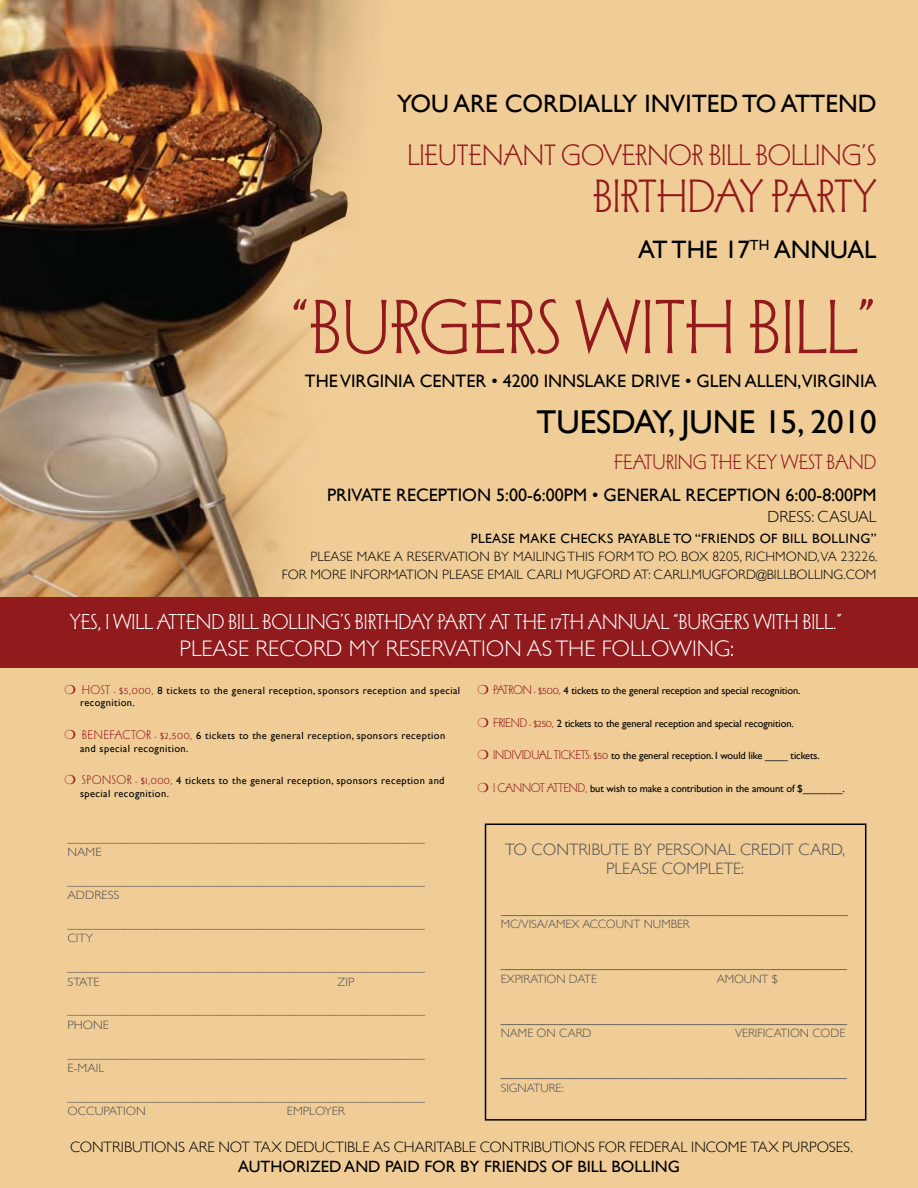
<style>
.page{position:relative;width:918px;height:1188px;background:#f0cd97}
.page>*{position:absolute;margin:0;border:0;box-sizing:border-box;transform-origin:0 0}
.t1{font:79.8px "Wade Sans Light Plain";color:#911a1d}
.t2{font:48.75px "Wade Sans Light Plain";color:#911a1d}
.t3{font:33px "Gill Sans";color:#000}
.t4{font:30.75px "Wade Sans Light Plain";color:#911a1d}
.t5{font:25.2px "Gill Sans";color:#000}
.t6{font:22.5px/27px "Wade Sans Light Plain";color:#fff;text-align:center}
.t7{font:21.75px "Wade Sans Light Plain";color:#911a1d}
.t8{font:18px "Gill Sans";color:#000}
.t9{font:300 16.5px/19.8px "Gill Sans";color:#4d4d4f;text-align:center}
.t10{font:16.35px "Gill Sans";color:#000}
.t11{font:300 16.05px "Gill Sans";color:#000}
.t12{font:300 15px "Gill Sans";color:#000}
.t13{font:300 13.5px/18px "Gill Sans";color:#000;text-align:right}
.t14{font:13.5px "Gill Sans";letter-spacing:.03em;color:#000}
.t15{font:300 12px "Gill Sans";color:#4d4d4f;scale:1.05 1}
.t16{font:300 12px "Gill Sans";color:#4d4d4f}
.t17{font:10.5px "Gill Sans";letter-spacing:-.01em;color:#000}
.t18{font:10.5px/12.6px "Gill Sans";letter-spacing:.04em;color:#000}
.s1{font-family:"Gill Sans";font-weight:300}
.s2{color:#911a1d}
.s3{font-family:"Wade Sans Light Plain";font-size:13.05px;color:#911a1d}
</style>
<div class="page">
<img style="left:0;top:0;width:348px;height:597px">
<div style="left:485px;top:824px;width:381px;height:297px;border:2px solid #000"></div>
<div style="left:0;top:597px;width:918px;height:71px;background:#911a1d"></div>
<p class="t5" style="left:397px;top:89px;width:481px">You are cordially invited to attend</p>
<p class="t4" style="left:408px;top:136px;width:470px">LIEUTENANT GOVERNOR BILL BOLLING’S</p>
<p class="t2" style="left:593px;top:166px;width:285px">BIRTHDAY PARTY</p>
<p class="t5" style="left:638px;top:235px;width:240px">at the 17<sup>th</sup> Annual</p>
<p class="t1" style="left:290px;top:279px;width:588px">“BURGERS WITH BILL”</p>
<p class="t8" style="left:305px;top:371px;width:573px">The Virginia Center • 4200 Innslake Drive • Glen Allen,Virginia</p>
<p class="t3" style="left:536px;top:402px;width:342px">Tuesday, June 15, 2010</p>
<p class="t7" style="left:614px;top:448px;width:264px">FEATURING THE KEY WEST BAND</p>
<p class="t8" style="left:327px;top:484px;width:551px">Private Rec eption 5:00-6:00PM • General Rec eption 6:00-8:00PM</p>
<p class="t11" style="left:767px;top:507px;width:111px">DRESS: CASUAL</p>
<p class="t14" style="left:471px;top:531px;width:407px">Please make checks payable to “Friends of Bill Bolling”</p>
<p class="t13" style="left:282px;top:548px;width:597px">PLEASE MAKE A RESERVATION BY MAILIN G THIS FORM TO P.O. BOX 8205, RICHMON D, VA 23226.<br>FOR MORE IN FORMATION PLEASE EMAIL CARLI MUGFORD AT: CARLI.MUGFORD@BILLBOLLIN G.COM</p>
<p class="t6" style="left:70px;top:608px;width:774px">YES, I WILL ATTEND B ILL BOLLING’S B IRTHDAY PARTY AT THE 17TH ANNUAL “BURGERS WITH BILL.”<br><span class="s1">PLEASE RECORD MY RESERVATION AS THE FOLLOWIN G:</span></p>
<p class="t18" style="left:80px;top:684px;width:382px;text-indent:-16px"><span class="s2">❍</span> <span class="s3">HOST - $5,000,</span> 8 tickets to the general reception, sponsors reception and special recognition.</p>
<p class="t18" style="left:80px;top:729px;width:367px;text-indent:-16px"><span class="s2">❍</span> <span class="s3">BENEFACTOR - $2,500,</span> 6 tickets to the general reception, sponsors reception and special recognition.</p>
<p class="t18" style="left:80px;top:774px;width:366px;text-indent:-16px"><span class="s2">❍</span> <span class="s3">SPONSOR - $1,000,</span> 4 tickets to the general reception, sponsors reception and special recognition.</p>
<p class="t15" style="left:68px;top:831px;width:342px">_________________________________________________________</p>
<p class="t15" style="left:68px;top:845px;width:34px">NAME</p>
<p class="t15" style="left:68px;top:874px;width:342px">_________________________________________________________</p>
<p class="t15" style="left:68px;top:888px;width:51px">ADDRESS</p>
<p class="t15" style="left:68px;top:917px;width:342px">_________________________________________________________</p>
<p class="t15" style="left:68px;top:932px;width:26px">CITY</p>
<p class="t15" style="left:68px;top:960px;width:342px">_________________________________________________________</p>
<p class="t15" style="left:68px;top:975px;width:32px">STATE</p>
<p class="t15" style="left:338px;top:975px;width:18px">ZIP</p>
<p class="t15" style="left:68px;top:1004px;width:342px">_________________________________________________________</p>
<p class="t15" style="left:68px;top:1018px;width:41px">PHONE</p>
<p class="t15" style="left:68px;top:1047px;width:342px">_________________________________________________________</p>
<p class="t15" style="left:68px;top:1061px;width:36px">E-MAIL</p>
<p class="t15" style="left:68px;top:1090px;width:342px">_________________________________________________________</p>
<p class="t15" style="left:68px;top:1104px;width:10px">OCC</p>
<p class="t15" style="left:95px;top:1104px;width:63px">UPATION</p>
<p class="t15" style="left:287px;top:1104px;width:57px">EMPLOYER</p>
<p class="t17" style="left:478px;top:684px;width:324px"><span class="s2">❍</span> <span class="s3">PATRON - $500,</span> 4 tickets to the general reception and special recognition.</p>
<p class="t17" style="left:478px;top:717px;width:318px"><span class="s2">❍</span> <span class="s3">FRIEND - $250,</span> 2 tickets to the general reception and special recognition.</p>
<p class="t17" style="left:478px;top:749px;width:344px"><span class="s2">❍</span> <span class="s3">INDIVIDUAL TICKETS: $50</span> to the general reception. I would like ____ tickets.</p>
<p class="t17" style="left:478px;top:782px;width:369px"><span class="s2">❍</span> <span class="s3">I CANNOT ATTEND,</span> but wish to make a contribution in the amount of $_______.</p>
<p class="t9" style="left:505px;top:839px;width:341px">TO CONTRIBUTE BY PERSONAL CREDIT CARD,<br>PLEASE COMPLETE:</p>
<p class="t9" style="left:501px;top:899px;width:348px">__________________________________________</p>
<p class="t16" style="left:501px;top:917px;width:91px">MC/VISA/AMEX ACC</p>
<p class="t16" style="left:606px;top:917px;width:85px">OUNT NUMBER</p>
<p class="t9" style="left:501px;top:953px;width:348px">__________________________________________</p>
<p class="t16" style="left:501px;top:972px;width:130px">EXPIRATION DATE A</p>
<p class="t16" style="left:725px;top:972px;width:55px">MOUNT $</p>
<p class="t9" style="left:501px;top:1007px;width:348px">__________________________________________</p>
<p class="t16" style="left:501px;top:1026px;width:92px">NAME ON CARD</p>
<p class="t16" style="left:735px;top:1026px;width:112px">VERIFICATION CODE</p>
<p class="t9" style="left:501px;top:1062px;width:348px">__________________________________________</p>
<p class="t16" style="left:501px;top:1081px;width:64px">SIGNATURE:</p>
<p class="t12" style="left:70px;top:1138px;width:784px">CONTRIBUTION S ARE NOT TAX DEDUCTIBLE AS CHARITABLE CONTRIBUTION S FOR FEDERAL INCOME TAX PURPOSES.</p>
<p class="t10" style="left:238px;top:1157px;width:443px">Authorized and paid for by Friends of Bill Bolling</p>
</div>
